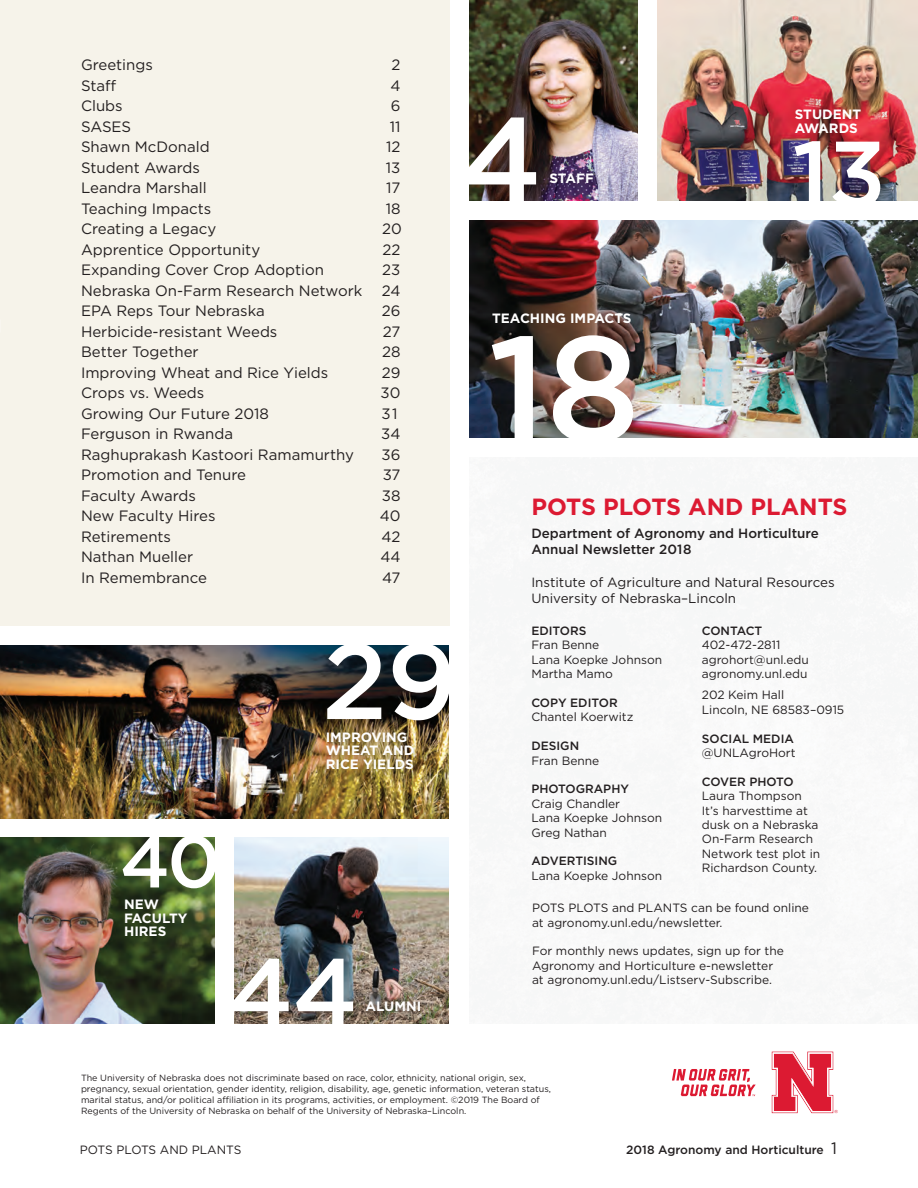
<style>
.page{position:relative;width:918px;height:1188px;background:#fff}
.page>*{position:absolute;margin:0;border:0;box-sizing:border-box;transform-origin:0 0}
.Photo_cutlines{font:500 150px "Gotham";color:#fff}
.Photo_cutlines-2{font:500 122.25px "Gotham";color:#fff}
.Photo_cutlines-3{font:500 106.95px "Gotham";color:#fff}
.Photo_cutlines-4{font:500 96px "Gotham";color:#fff}
.Photo_cutlines-5{font:500 93.45px "Gotham";color:#fff}
.Photo_cutlines-6{font:500 73.8px "Gotham";color:#fff}
.t1{font:700 23.4px "Gotham";color:#dc1a32}
.Awards{font:15px "Gotham";color:#231f20}
.Photo_cutlines-7{font:700 13.5px/13.5px "Gotham";color:#fff}
.t2{font:13.35px "Gotham";color:#231f20}
.t3{font:500 13.35px "Gotham";color:#231f20}
.t4{font:12px/14.4px "Gotham";color:#231f20}
.t5{font:500 12px "Gotham";color:#231f20}
.t6{font:9px/10.8px "Gotham";color:#231f20}
.s1{font-weight:400;font-size:16.5px}
</style>
<div class="page">
<div style="left:0;top:0;width:449px;height:625px;background:#f6f3ea"></div>
<svg style="left:772px;top:1052px;width:66px;height:61px"></svg>
<svg style="left:672px;top:1069px;width:84px;height:27px"></svg>
<img style="left:658px;top:0;width:260px;height:201px">
<img style="left:469px;top:221px;width:449px;height:217px">
<img style="left:469px;top:0;width:169px;height:201px">
<div style="left:545px;top:167px;width:58px;height:26px;background:#231f20;opacity:.38"></div>
<img style="left:234px;top:837px;width:215px;height:187px">
<img style="left:1px;top:837px;width:213px;height:187px">
<div style="left:361px;top:996px;width:69px;height:26px;background:#231f20;opacity:.38"></div>
<img style="left:1px;top:646px;width:447px;height:173px">
<div style="left:321px;top:726px;width:102px;height:53px;background:#231f20;opacity:.38"></div>
<img style="left:0;top:326px;width:1px;height:545px">
<img style="left:0;top:701px;width:1px;height:487px">
<p class="Awards" style="left:81px;top:56px;width:73px">Greetings</p>
<p class="Awards" style="left:392px;top:56px;width:10px">2</p>
<p class="Awards" style="left:81px;top:76px;width:37px">Staff</p>
<p class="Awards" style="left:390px;top:76px;width:12px">4</p>
<p class="Awards" style="left:81px;top:97px;width:43px">Clubs</p>
<p class="Awards" style="left:391px;top:97px;width:11px">6</p>
<p class="Awards" style="left:81px;top:117px;width:52px">SASES</p>
<p class="Awards" style="left:390px;top:117px;width:12px">11</p>
<p class="Awards" style="left:81px;top:138px;width:130px">Shawn McDonald</p>
<p class="Awards" style="left:386px;top:138px;width:16px">12</p>
<p class="Awards" style="left:81px;top:158px;width:121px">Student Awards</p>
<p class="Awards" style="left:386px;top:158px;width:16px">13</p>
<p class="Awards" style="left:81px;top:179px;width:127px">Leandra Marshall</p>
<p class="Awards" style="left:386px;top:179px;width:16px">17</p>
<p class="Awards" style="left:81px;top:199px;width:132px">Teaching Impacts</p>
<p class="Awards" style="left:386px;top:199px;width:16px">18</p>
<p class="Awards" style="left:81px;top:220px;width:137px">Creating a Legacy</p>
<p class="Awards" style="left:382px;top:220px;width:21px">20</p>
<p class="Awards" style="left:81px;top:240px;width:181px">Apprentice Opportunity</p>
<p class="Awards" style="left:383px;top:240px;width:19px">22</p>
<p class="Awards" style="left:81px;top:260px;width:245px">Expanding Cover Crop Adoption</p>
<p class="Awards" style="left:382px;top:260px;width:20px">23</p>
<p class="Awards" style="left:81px;top:281px;width:283px">Nebraska On-Farm Research Network</p>
<p class="Awards" style="left:382px;top:281px;width:20px">24</p>
<p class="Awards" style="left:81px;top:301px;width:185px">EPA Reps Tour Nebraska</p>
<p class="Awards" style="left:382px;top:301px;width:20px">26</p>
<p class="Awards" style="left:81px;top:322px;width:198px">Herbicide-resistant Weeds</p>
<p class="Awards" style="left:383px;top:322px;width:19px">27</p>
<p class="Awards" style="left:81px;top:342px;width:119px">Better Together</p>
<p class="Awards" style="left:382px;top:342px;width:20px">28</p>
<p class="Awards" style="left:81px;top:363px;width:249px">Improving Wheat and Rice Yields</p>
<p class="Awards" style="left:382px;top:363px;width:20px">29</p>
<p class="Awards" style="left:81px;top:383px;width:125px">Crops vs. Weeds</p>
<p class="Awards" style="left:381px;top:383px;width:21px">30</p>
<p class="Awards" style="left:81px;top:404px;width:189px">Growing Our Future 2018</p>
<p class="Awards" style="left:381px;top:404px;width:18px">31</p>
<p class="Awards" style="left:81px;top:424px;width:154px">Ferguson in Rwanda</p>
<p class="Awards" style="left:381px;top:424px;width:21px">34</p>
<p class="Awards" style="left:81px;top:445px;width:274px">Raghuprakash Kastoori Ramamurthy</p>
<p class="Awards" style="left:382px;top:445px;width:20px">36</p>
<p class="Awards" style="left:81px;top:465px;width:167px">Promotion and Tenure</p>
<p class="Awards" style="left:383px;top:465px;width:19px">37</p>
<p class="Awards" style="left:81px;top:486px;width:116px">Faculty Awards</p>
<p class="Awards" style="left:382px;top:486px;width:20px">38</p>
<p class="Awards" style="left:81px;top:506px;width:136px">New Faculty Hires</p>
<p class="Awards" style="left:380px;top:506px;width:22px">40</p>
<p class="Awards" style="left:81px;top:527px;width:92px">Retirements</p>
<p class="Awards" style="left:381px;top:527px;width:21px">42</p>
<p class="Awards" style="left:81px;top:547px;width:114px">Nathan Mueller</p>
<p class="Awards" style="left:380px;top:547px;width:22px">44</p>
<p class="Awards" style="left:81px;top:568px;width:127px">In Remembrance</p>
<p class="Awards" style="left:382px;top:568px;width:20px">47</p>
<p class="Photo_cutlines-3" style="left:322px;top:611px;width:136px">29</p>
<p class="Photo_cutlines-7" style="left:326px;top:730px;width:90px">IMPROVING<br>WHEAT AND<br>RICE YIELDS</p>
<p class="Photo_cutlines-6" style="left:120px;top:813px;width:102px">40</p>
<p class="Photo_cutlines-7" style="left:124px;top:898px;width:65px">NEW<br>FACULTY<br>HIRES</p>
<p class="Photo_cutlines-4" style="left:228px;top:930px;width:131px">44</p>
<p class="Photo_cutlines-7" style="left:365px;top:1000px;width:57px">ALUMNI</p>
<p class="Photo_cutlines-2" style="left:459px;top:80px;width:85px">4</p>
<p class="Photo_cutlines-7" style="left:550px;top:171px;width:46px">STAFF</p>
<p class="Photo_cutlines-7" style="left:492px;top:311px;width:141px">TEACHING IMPACTS</p>
<p class="Photo_cutlines" style="left:488px;top:291px;width:154px">18</p>
<p class="Photo_cutlines-7" style="left:795px;top:108px;width:68px">STUDENT<br>AWARDS</p>
<p class="Photo_cutlines-5" style="left:792px;top:113px;width:95px">13</p>
<p class="t1" style="left:531px;top:491px;width:318px">POTS PLOTS AND PLANTS</p>
<p class="t3" style="left:531px;top:525px;width:289px">Department of Agronomy and Horticulture</p>
<p class="t3" style="left:531px;top:541px;width:162px">Annual Newsletter 2018</p>
<p class="t2" style="left:531px;top:573px;width:305px">Institute of Agriculture and Natural Resources</p>
<p class="t2" style="left:531px;top:589px;width:206px">University of Nebraska–Lincoln</p>
<p class="t5" style="left:531px;top:623px;width:57px">EDITORS</p>
<p class="t4" style="left:531px;top:638px;width:132px">Fran Benne<br>Lana Koepke Johnson<br>Martha Mamo</p>
<p class="t5" style="left:531px;top:695px;width:88px">COPY EDITOR</p>
<p class="t4" style="left:531px;top:710px;width:104px">Chantel Koerwitz</p>
<p class="t5" style="left:531px;top:738px;width:49px">DESIGN</p>
<p class="t4" style="left:531px;top:753px;width:70px">Fran Benne</p>
<p class="t5" style="left:531px;top:781px;width:99px">PHOTOGRAPHY</p>
<p class="t4" style="left:531px;top:796px;width:90px">Craig Chandler</p>
<p class="t4" style="left:531px;top:811px;width:132px">Lana Koepke Johnson<br>Greg Nathan</p>
<p class="t5" style="left:531px;top:853px;width:87px">ADVERTISING</p>
<p class="t4" style="left:531px;top:868px;width:132px">Lana Koepke Johnson</p>
<p class="t5" style="left:702px;top:623px;width:62px">CONTACT</p>
<p class="t4" style="left:702px;top:638px;width:108px">402-472-2811 agrohort@unl.edu agronomy.unl.edu</p>
<p class="t4" style="left:702px;top:688px;width:144px">202 Keim Hall<br>Lincoln, NE 68583–0915</p>
<p class="t5" style="left:702px;top:731px;width:94px">SOCIAL MEDIA</p>
<p class="t4" style="left:702px;top:745px;width:95px">@UNLAgroHort</p>
<p class="t5" style="left:702px;top:774px;width:94px">COVER PHOTO</p>
<p class="t4" style="left:702px;top:789px;width:120px">Laura Thompson<br>It’s harvesttime at dusk on a Nebraska<br>On-Farm Research<br>Network test plot in<br>Richardson County.</p>
<p class="t4" style="left:532px;top:900px;width:278px">POTS PLOTS and PLANTS can be found online at agronomy.unl.edu/newsletter.</p>
<p class="t4" style="left:532px;top:944px;width:253px">For monthly news updates, sign up for the<br>Agronomy and Horticulture e-newsletter at agronomy.unl.edu/Listserv-Subscribe.</p>
<p class="t6" style="left:81px;top:1073px;width:472px">The University of Nebraska does not discriminate based on race, color, ethnicity, national origin, sex, pregnancy, sexual orientation, gender identity, religion, disability, age, genetic information, veteran status, marital status, and/or political affiliation in its programs, activities, or employment. ©2019 The Board of Regents of the University of Nebraska on behalf of the University of Nebraska–Lincoln.</p>
<p class="t4" style="left:80px;top:1143px;width:163px">POTS PLOTS AND PLANTS</p>
<p class="t5" style="left:626px;top:1142px;width:212px">2018 Agronomy and Horticulture <span class="s1">1</span></p>
</div>
